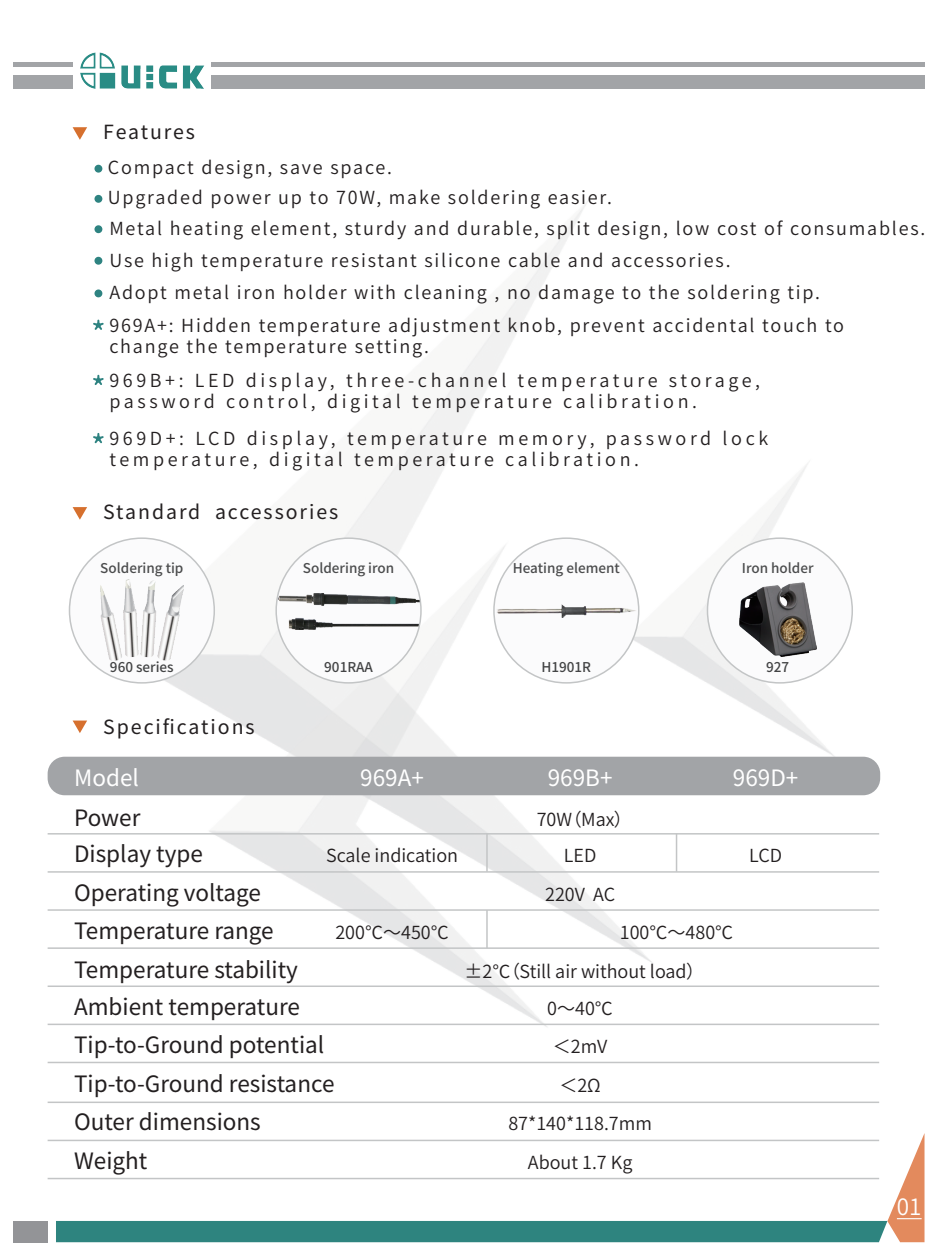
<style>
.page{position:relative;width:938px;height:1256px;background:#fff}
.page>*{position:absolute;margin:0;border:0;box-sizing:border-box;transform-origin:0 0}
.t1{font:22.5px/38.4px "Source Han Sans CN";color:#231f20}
.t2{font:22.5px "Source Han Sans CN";color:#fff}
.t3{font:22.5px "Source Han Sans CN";color:#fff}
.t4{font:19.5px "Source Han Sans CN";letter-spacing:.1em;color:#231f20}
.t5{font:18px/33.2px "Source Han Sans CN";letter-spacing:.1em;color:#231f20}
.t6{font:18px/37px "Source Han Sans CN";letter-spacing:.2em;color:#231f20}
.t7{font:18px/34.3px "Source Han Sans CN";letter-spacing:.185em;color:#231f20}
.t8{font:18px/38.2px "Source Han Sans CN";color:#231f20;text-align:center}
.t9{font:500 13.5px "Source Han Sans CN";color:#4b4c4d}
.t10{font:500 13.5px "Source Han Sans CN";color:#434445}
</style>
<div class="page">
<img style="left:64px;top:164px;width:817px;height:900px">
<div style="left:13px;top:1221px;width:35px;height:21px;background:#939497"></div>
<svg style="left:56px;top:1134px;width:868px;height:108px"></svg>
<img style="left:80px;top:53px;width:133px;height:35px">
<div style="left:13px;top:75px;width:59px;height:14px;background:#a2a4a7"></div>
<div style="left:211px;top:75px;width:713px;height:14px;background:#a2a4a7"></div>
<hr style="left:211px;top:63px;width:712px;height:4px;background:#a2a4a7">
<hr style="left:13px;top:63px;width:59px;height:4px;background:#a2a4a7">
<svg style="left:73px;top:127px;width:14px;height:13px"></svg>
<svg style="left:73px;top:507px;width:14px;height:13px"></svg>
<svg style="left:73px;top:720px;width:14px;height:13px"></svg>
<div style="left:94px;top:225px;width:8px;height:8px;background:#2e8381;border-radius:50%"></div>
<div style="left:94px;top:289px;width:8px;height:8px;background:#2e8381;border-radius:50%"></div>
<svg style="left:93px;top:320px;width:11px;height:10px"></svg>
<svg style="left:93px;top:375px;width:11px;height:10px"></svg>
<svg style="left:93px;top:433px;width:11px;height:10px"></svg>
<div style="left:94px;top:257px;width:8px;height:8px;background:#2e8381;border-radius:50%"></div>
<div style="left:94px;top:195px;width:8px;height:8px;background:#2e8381;border-radius:50%"></div>
<div style="left:94px;top:165px;width:8px;height:8px;background:#2e8381;border-radius:50%"></div>
<div style="left:276px;top:538px;width:145px;height:145px;background:#fbfbfc;border-radius:50%"></div>
<img style="left:277px;top:593px;width:144px;height:37px">
<div style="left:69px;top:538px;width:145px;height:145px;background:#fbfbfc;border-radius:50%"></div>
<div style="left:493px;top:538px;width:145px;height:145px;background:#fbfbfc;border-radius:50%"></div>
<div style="left:48px;top:757px;width:831px;height:38px;background:#a2a4a7;border-radius:17px"></div>
<hr style="left:48px;top:833px;width:830px;height:1px;background:#c3c5c6">
<hr style="left:48px;top:871px;width:830px;height:1px;background:#c3c5c6">
<hr style="left:48px;top:909px;width:830px;height:2px;background:#c3c5c6">
<hr style="left:48px;top:947px;width:830px;height:2px;background:#c3c5c6">
<hr style="left:48px;top:985px;width:830px;height:2px;background:#c3c5c6">
<hr style="left:48px;top:1023px;width:830px;height:2px;background:#c3c5c6">
<hr style="left:48px;top:1061px;width:830px;height:2px;background:#c3c5c6">
<hr style="left:48px;top:1101px;width:830px;height:2px;background:#c3c5c6">
<hr style="left:48px;top:1139px;width:830px;height:2px;background:#c3c5c6">
<hr style="left:48px;top:1177px;width:830px;height:2px;background:#c3c5c6">
<hr style="left:486px;top:833px;width:1px;height:38px;background:#c3c5c6">
<hr style="left:486px;top:910px;width:1px;height:38px;background:#c3c5c6">
<hr style="left:675px;top:833px;width:2px;height:38px;background:#c3c5c6">
<img style="left:100px;top:579px;width:84px;height:81px">
<div style="left:707px;top:538px;width:144px;height:145px;background:#fbfbfc;border-radius:50%"></div>
<img style="left:739px;top:583px;width:77px;height:73px">
<img style="left:497px;top:604px;width:139px;height:13px">
<p class="t4" style="left:103px;top:121px;width:93px">Features</p>
<p class="t5" style="left:108px;top:151px;width:285px">Compact design, save space.</p>
<p class="t5" style="left:108px;top:181px;width:505px">Upgraded power up to 70W, make soldering easier.</p>
<p class="t5" style="left:109px;top:212px;width:817px">Metal heating element, sturdy and durable, split design, low cost of consumables.</p>
<p class="t5" style="left:109px;top:244px;width:622px">Use high temperature resistant silicone cable and accessories.</p>
<p class="t5" style="left:109px;top:276px;width:735px">Adopt metal iron holder with cleaning , no damage to the soldering tip.<br>969A+: Hidden temperature adjustment knob, prevent accidental touch to</p>
<p class="t7" style="left:109px;top:330px;width:652px">change the temperature setting.<br>969B+: LED display, three-channel temperature storage,</p>
<p class="t6" style="left:109px;top:384px;width:660px">password control, digital temperature calibration.<br>969D+: LCD display, temperature memory, password lock</p>
<p class="t6" style="left:109px;top:442px;width:531px">temperature, digital temperature calibration.</p>
<p class="t4" style="left:103px;top:501px;width:236px">Standard accessories</p>
<p class="t9" style="left:100px;top:561px;width:85px">Soldering tip</p>
<p class="t10" style="left:110px;top:659px;width:65px">960 series</p>
<p class="t4" style="left:103px;top:716px;width:153px">Specifications</p>
<p class="t9" style="left:303px;top:561px;width:93px">Soldering iron</p>
<p class="t10" style="left:324px;top:659px;width:50px">901RAA</p>
<p class="t9" style="left:512px;top:561px;width:108px">Heating element</p>
<p class="t10" style="left:541px;top:659px;width:51px">H1901R</p>
<p class="t9" style="left:741px;top:561px;width:73px">Iron holder</p>
<p class="t10" style="left:765px;top:659px;width:25px">927</p>
<p class="t2" style="left:74px;top:765px;width:66px">Model</p>
<p class="t1" style="left:74px;top:798px;width:68px">Power</p>
<p class="t1" style="left:74px;top:835px;width:225px">Display type<br>Operating voltage<br>Temperature range<br>Temperature stability</p>
<p class="t2" style="left:547px;top:765px;width:66px">969B+</p>
<p class="t5" style="left:536px;top:803px;width:97px">70W（Max）</p>
<p class="t2" style="left:360px;top:765px;width:65px">969A+</p>
<p class="t2" style="left:732px;top:765px;width:67px">969D+</p>
<p class="t8" style="left:326px;top:837px;width:134px">Scale indication</p>
<p class="t5" style="left:563px;top:839px;width:34px">LED</p>
<p class="t5" style="left:748px;top:839px;width:34px">LCD</p>
<p class="t5" style="left:545px;top:878px;width:71px">220V AC</p>
<p class="t5" style="left:335px;top:916px;width:115px">200℃～450℃</p>
<p class="t5" style="left:619px;top:916px;width:115px">100℃～480℃</p>
<p class="t8" style="left:464px;top:952px;width:241px">±2℃（Still air without load）</p>
<p class="t1" style="left:74px;top:987px;width:251px">Ambient temperature<br>Tip-to-Ground potential</p>
<p class="t1" style="left:74px;top:1065px;width:262px">Tip-to-Ground resistance<br>Outer dimensions<br>Weight</p>
<p class="t5" style="left:547px;top:992px;width:67px">0～40℃</p>
<p class="t5" style="left:552px;top:1028px;width:56px;line-height:38.5px;text-align:center">＜2mV＜2Ω</p>
<p class="t8" style="left:508px;top:1105px;width:145px">87*140*118.7mm<br>About 1.7 Kg</p>
<p class="t3" style="left:896px;top:1194px;width:26px">01</p>
</div>
